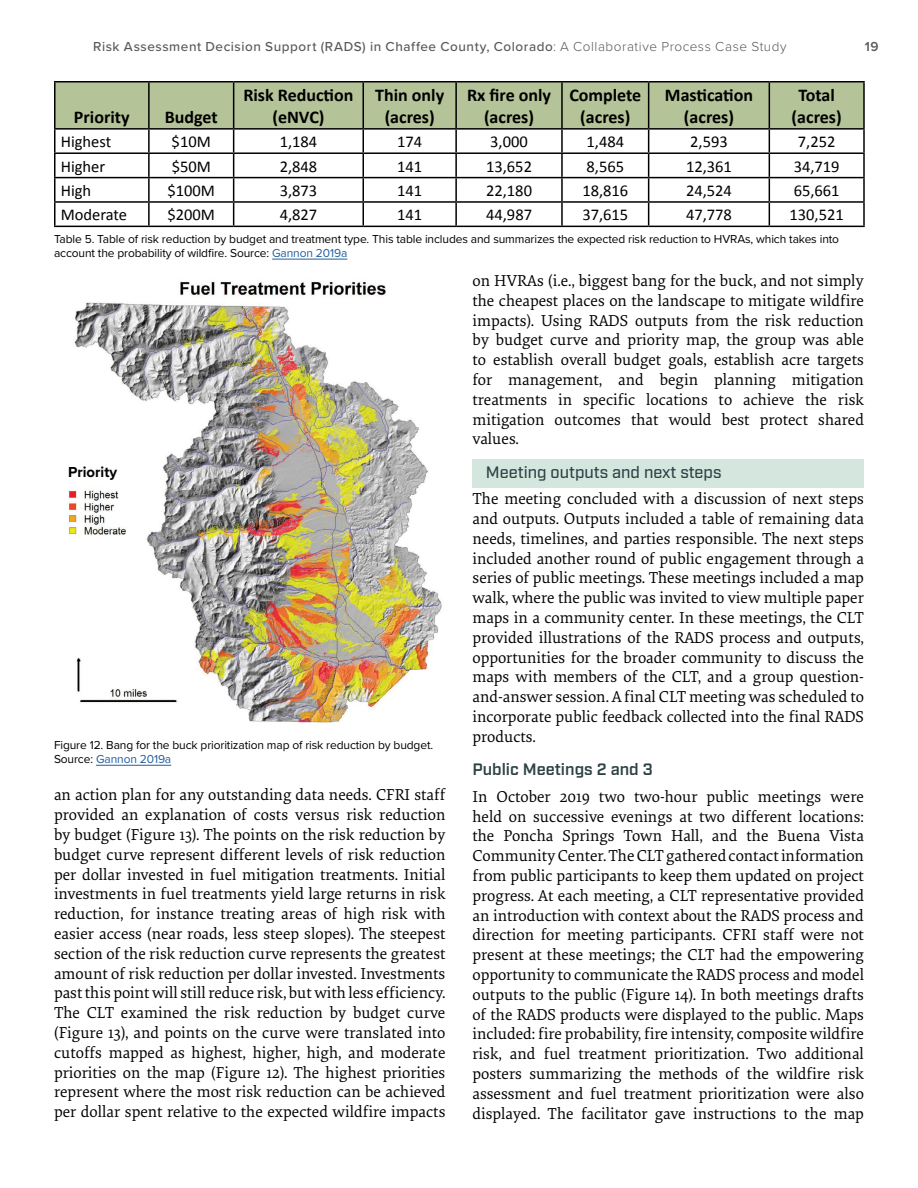
<style>
.page{position:relative;width:918px;height:1188px;background:#fff}
.page>*{position:absolute;margin:0;border:0;box-sizing:border-box;transform-origin:0 0}
.t1{font:700 18px/21.6px "Calibri";color:#000;text-align:center}
.t2{font:16.5px/19.8px "Elena";color:#000;text-align:justify}
.t3{font:16.5px "Calibri";color:#000}
.t4{font:500 16.5px "Industry";color:#2d4245}
.t5{font:600 16.5px "Industry";color:#2d4245}
.t6{font:700 15px "Proxima Nova";color:#000}
.t7{font:500 13.5px "Proxima Nova";letter-spacing:.04em;color:#58595b}
.t8{font:600 13.5px "Proxima Nova";color:#58595b}
.t9{font:12px/14.4px "Proxima Nova";letter-spacing:-.01em;color:#000}
.s1{font-weight:300}
.s2{color:#215e9e}
</style>
<div class="page">
<div style="left:472px;top:459px;width:392px;height:28px;background:#d4e6dd"></div>
<img style="left:69px;top:281px;width:373px;height:442px">
<hr style="left:96px;top:765px;width:75px;height:1px;background:#215e9e">
<hr style="left:54px;top:81px;width:95px;height:1px;background:#000">
<hr style="left:54px;top:83px;width:2px;height:45px;background:#000">
<hr style="left:149px;top:81px;width:85px;height:1px;background:#000">
<hr style="left:234px;top:81px;width:129px;height:1px;background:#000">
<hr style="left:363px;top:81px;width:93px;height:1px;background:#000">
<hr style="left:456px;top:81px;width:106px;height:1px;background:#000">
<hr style="left:562px;top:81px;width:87px;height:1px;background:#000">
<hr style="left:649px;top:81px;width:120px;height:1px;background:#000">
<hr style="left:769px;top:81px;width:96px;height:1px;background:#000">
<hr style="left:863px;top:83px;width:2px;height:45px;background:#000">
<hr style="left:54px;top:128px;width:95px;height:2px;background:#000">
<hr style="left:54px;top:130px;width:2px;height:22px;background:#000">
<hr style="left:769px;top:128px;width:96px;height:2px;background:#000">
<hr style="left:863px;top:130px;width:2px;height:22px;background:#000">
<hr style="left:54px;top:152px;width:95px;height:2px;background:#000">
<hr style="left:54px;top:154px;width:2px;height:23px;background:#000">
<hr style="left:769px;top:152px;width:96px;height:2px;background:#000">
<hr style="left:863px;top:154px;width:2px;height:23px;background:#000">
<hr style="left:54px;top:177px;width:95px;height:1px;background:#000">
<hr style="left:54px;top:178px;width:2px;height:23px;background:#000">
<hr style="left:769px;top:177px;width:96px;height:1px;background:#000">
<hr style="left:863px;top:178px;width:2px;height:23px;background:#000">
<hr style="left:54px;top:201px;width:95px;height:2px;background:#000">
<hr style="left:54px;top:203px;width:2px;height:23px;background:#000">
<hr style="left:769px;top:201px;width:96px;height:2px;background:#000">
<svg style="left:55px;top:82px;width:809px;height:144px"></svg>
<hr style="left:863px;top:203px;width:2px;height:23px;background:#000">
<hr style="left:54px;top:226px;width:95px;height:1px;background:#000">
<hr style="left:149px;top:226px;width:85px;height:1px;background:#000">
<hr style="left:234px;top:226px;width:129px;height:1px;background:#000">
<hr style="left:363px;top:226px;width:93px;height:1px;background:#000">
<hr style="left:456px;top:226px;width:106px;height:1px;background:#000">
<hr style="left:562px;top:226px;width:87px;height:1px;background:#000">
<hr style="left:649px;top:226px;width:120px;height:1px;background:#000">
<hr style="left:769px;top:226px;width:96px;height:1px;background:#000">
<hr style="left:272px;top:259px;width:75px;height:1px;background:#215e9e">
<p class="t7" style="left:93px;top:37px;width:695px">Risk Assessment Decision Support (RADS) in Chaffee County, Colorado<span class="s1">: A Collaborative Process Case Study</span></p>
<p class="t8" style="left:865px;top:37px;width:15px">19</p>
<p class="t1" style="left:74px;top:105px;width:57px">Priority</p>
<p class="t1" style="left:165px;top:105px;width:54px">Budget</p>
<p class="t1" style="left:243px;top:84px;width:112px">Risk Reduction (eNVC)</p>
<p class="t1" style="left:375px;top:84px;width:71px">Thin only (acres)</p>
<p class="t1" style="left:467px;top:84px;width:86px">Rx fire only (acres)</p>
<p class="t1" style="left:569px;top:84px;width:73px">Complete (acres)</p>
<p class="t1" style="left:665px;top:84px;width:90px">Mastication (acres)</p>
<p class="t1" style="left:792px;top:84px;width:52px">Total (acres)</p>
<p class="t3" style="left:61px;top:130px;width:52px">Highest</p>
<p class="t3" style="left:172px;top:130px;width:41px">$10M</p>
<p class="t3" style="left:280px;top:130px;width:39px">1,184</p>
<p class="t3" style="left:397px;top:130px;width:27px">174</p>
<p class="t3" style="left:490px;top:130px;width:39px">3,000</p>
<p class="t3" style="left:587px;top:130px;width:39px">1,484</p>
<p class="t3" style="left:690px;top:130px;width:39px">2,593</p>
<p class="t3" style="left:798px;top:130px;width:39px">7,252</p>
<p class="t3" style="left:61px;top:155px;width:46px">Higher</p>
<p class="t3" style="left:172px;top:155px;width:41px">$50M</p>
<p class="t3" style="left:280px;top:155px;width:39px">2,848</p>
<p class="t3" style="left:397px;top:155px;width:27px">141</p>
<p class="t3" style="left:486px;top:155px;width:47px">13,652</p>
<p class="t3" style="left:587px;top:155px;width:39px">8,565</p>
<p class="t3" style="left:686px;top:155px;width:47px">12,361</p>
<p class="t3" style="left:794px;top:155px;width:47px">34,719</p>
<p class="t3" style="left:61px;top:179px;width:32px">High</p>
<p class="t3" style="left:168px;top:179px;width:49px">$100M</p>
<p class="t3" style="left:280px;top:179px;width:39px">3,873</p>
<p class="t3" style="left:397px;top:179px;width:27px">141</p>
<p class="t3" style="left:486px;top:179px;width:47px">22,180</p>
<p class="t3" style="left:582px;top:179px;width:47px">18,816</p>
<p class="t3" style="left:686px;top:179px;width:47px">24,524</p>
<p class="t3" style="left:794px;top:179px;width:47px">65,661</p>
<p class="t3" style="left:61px;top:203px;width:68px">Moderate</p>
<p class="t3" style="left:168px;top:203px;width:49px">$200M</p>
<p class="t3" style="left:280px;top:203px;width:39px">4,827</p>
<p class="t3" style="left:397px;top:203px;width:27px">141</p>
<p class="t3" style="left:486px;top:203px;width:47px">44,987</p>
<p class="t3" style="left:582px;top:203px;width:47px">37,615</p>
<p class="t3" style="left:686px;top:203px;width:47px">47,778</p>
<p class="t3" style="left:790px;top:203px;width:56px">130,521</p>
<p class="t9" style="left:54px;top:231px;width:787px">Table 5. Table of risk reduction by budget and treatment type. This table includes and summarizes the expected risk reduction to HVRAs, which takes into account the probability of wildfire. Source: <span class="s2">Gannon 2019a</span></p>
<p class="t6" style="left:68px;top:461px;width:51px">Priority</p>
<p class="t9" style="left:54px;top:737px;width:381px">Figure 12. Bang for the buck prioritization map of risk reduction by budget.<br>Source: <span class="s2">Gannon 2019a</span></p>
<p class="t2" style="left:54px;top:784px;width:393px">an action plan for any outstanding data needs. CFRI staff provided an explanation of costs versus risk reduction by budget (Figure 13). The points on the risk reduction by budget curve represent different levels of risk reduction per dollar invested in fuel mitigation treatments. Initial investments in fuel treatments yield large returns in risk reduction, for instance treating areas of high risk with easier access (near roads, less steep slopes). The steepest section of the risk reduction curve represents the greatest amount of risk reduction per dollar invested. Investments past this point will still reduce risk, but with less efficiency.<br>The CLT examined the risk reduction by budget curve (Figure 13), and points on the curve were translated into cutoffs mapped as highest, higher, high, and moderate priorities on the map (Figure 12). The highest priorities represent where the most risk reduction can be achieved per dollar spent relative to the expected wildfire impacts</p>
<p class="t2" style="left:472px;top:270px;width:393px">on HVRAs (i.e., biggest bang for the buck, and not simply the cheapest places on the landscape to mitigate wildfire impacts). Using RADS outputs from the risk reduction by budget curve and priority map, the group was able to establish overall budget goals, establish acre targets for management, and begin planning mitigation treatments in specific locations to achieve the risk mitigation outcomes that would best protect shared values.</p>
<p class="t4" style="left:486px;top:462px;width:237px">Meeting outputs and next steps</p>
<p class="t2" style="left:472px;top:488px;width:393px">The meeting concluded with a discussion of next steps and outputs. Outputs included a table of remaining data needs, timelines, and parties responsible. The next steps included another round of public engagement through a series of public meetings. These meetings included a map walk, where the public was invited to view multiple paper maps in a community center. In these meetings, the CLT provided illustrations of the RADS process and outputs, opportunities for the broader community to discuss the maps with members of the CLT, and a group question&shy;and-answer session. A final CLT meeting was scheduled to incorporate public feedback collected into the final RADS products.</p>
<p class="t5" style="left:472px;top:760px;width:182px">Public Meetings 2 and 3</p>
<p class="t2" style="left:472px;top:786px;width:393px">In October 2019 two two-hour public meetings were held on successive evenings at two different locations: the Poncha Springs Town Hall, and the Buena Vista Community Center. The CLT gathered contact information from public participants to keep them updated on project progress. At each meeting, a CLT representative provided an introduction with context about the RADS process and direction for meeting participants. CFRI staff were not present at these meetings; the CLT had the empowering opportunity to communicate the RADS process and model outputs to the public (Figure 14). In both meetings drafts of the RADS products were displayed to the public. Maps included: fire probability, fire intensity, composite wildfire risk, and fuel treatment prioritization. Two additional posters summarizing the methods of the wildfire risk assessment and fuel treatment prioritization were also displayed. The facilitator gave instructions to the map</p>
</div>
